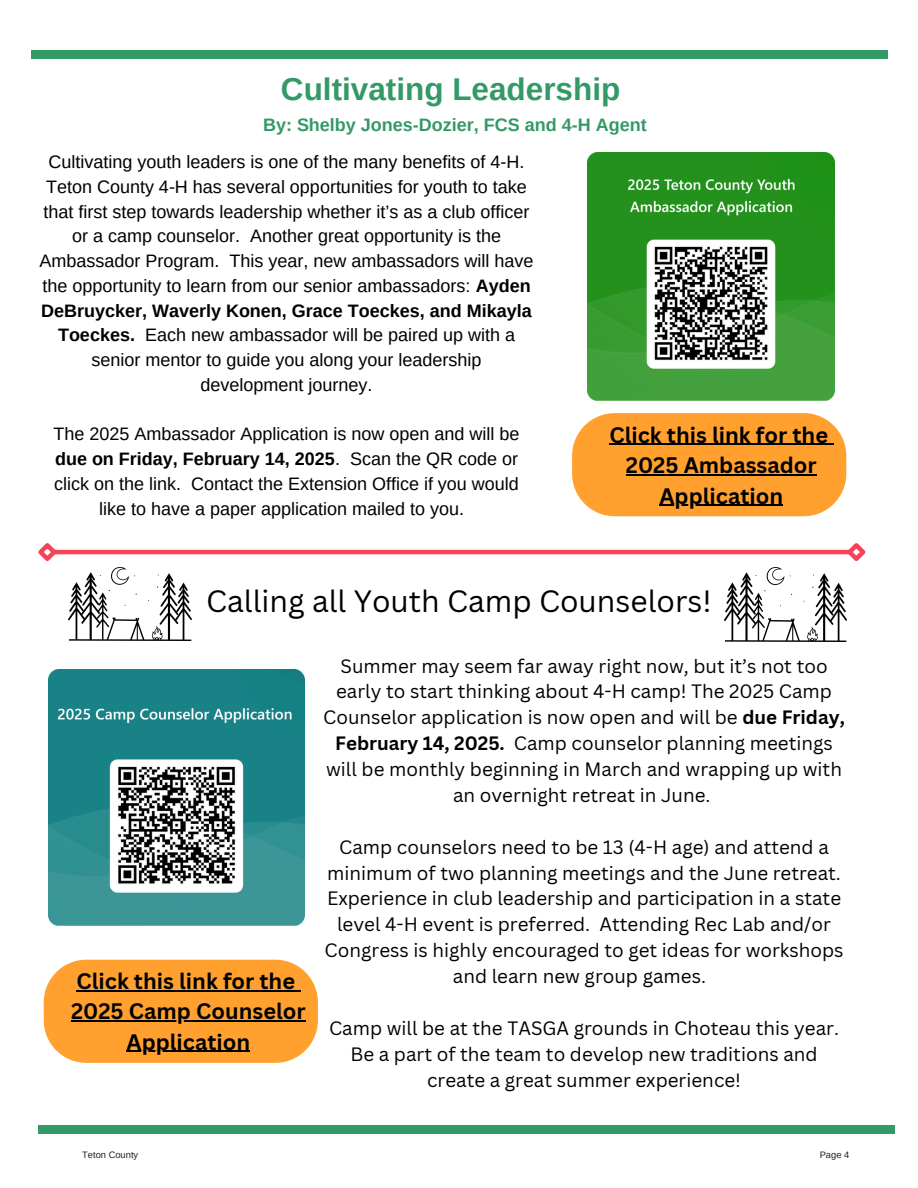
<style>
.page{position:relative;width:918px;height:1188px;background:#fff}
.page>*{position:absolute;margin:0;border:0;box-sizing:border-box;transform-origin:0 0}
.t1{font:700 31.5px "Arimo";color:#396}
.t2{font:30px "Canva Sans";color:#000}
.t3{font:700 21.9px/30.3px "Canva Sans";color:#000;text-align:center}
.t4{font:18.9px/25.8px "Canva Sans";color:#000;text-align:center}
.t5{font:18px/24.8px "Arimo";color:#000;text-align:center}
.t6{font:700 18px "Arimo";color:#396}
.t7{font:9.3px "Arimo";color:#222}
.s1{font-weight:700}
</style>
<div class="page">
<div style="left:38px;top:1125px;width:857px;height:8px;background:#396"></div>
<div style="left:31px;top:50px;width:856px;height:8px;background:#396"></div>
<img style="left:587px;top:153px;width:248px;height:247px">
<div style="left:572px;top:413px;width:274px;height:103px;background:#ffa02f;border-radius:43px"></div>
<hr style="left:53px;top:550px;width:798px;height:4px;background:#f54359">
<svg style="left:38px;top:543px;width:22px;height:18px"></svg>
<svg style="left:843px;top:543px;width:23px;height:18px"></svg>
<img style="left:48px;top:669px;width:257px;height:257px">
<div style="left:44px;top:960px;width:274px;height:103px;background:#ffa02f;border-radius:43px"></div>
<hr style="left:77px;top:990px;width:218px;height:1px;background:#000">
<hr style="left:71px;top:1021px;width:235px;height:1px;background:#000">
<hr style="left:127px;top:1051px;width:123px;height:1px;background:#000">
<img style="left:69px;top:567px;width:122px;height:73px">
<hr style="left:609px;top:444px;width:219px;height:1px;background:#000">
<hr style="left:626px;top:474px;width:191px;height:1px;background:#000">
<hr style="left:659px;top:505px;width:124px;height:1px;background:#000">
<img style="left:724px;top:568px;width:123px;height:73px">
<h2 class="t1" style="left:281px;top:71px;width:341px">Cultivating Leadership</h2>
<p class="t6" style="left:263px;top:115px;width:385px">By: Shelby Jones-Dozier, FCS and 4-H Agent</p>
<h5 class="t5" style="left:40px;top:149px;width:496px">Cultivating youth leaders is one of the many benefits of 4-H.<br>Teton County 4-H has several opportunities for youth to take that first step towards leadership whether it’s as a club officer or a camp counselor. Another great opportunity is the Ambassador Program. This year, new ambassadors will have the opportunity to learn from our senior ambassadors: <span class="s1">Ayden DeBruycker, Waverly Konen, Grace Toeckes, and Mikayla Toeckes.</span> Each new ambassador will be paired up with a senior mentor to guide you along your leadership development journey.</h5>
<h5 class="t5" style="left:54px;top:422px;width:467px">The 2025 Ambassador Application is now open and will be <span class="s1">due on Friday, February 14, 2025</span>. Scan the QR code or click on the link. Contact the Extension Office if you would like to have a paper application mailed to you.</h5>
<p class="t3" style="left:609px;top:419px;width:220px">Click this link for the<br>2025 Ambassador</p>
<h3 class="t3" style="left:659px;top:480px;width:125px">Application</h3>
<h5 class="t2" style="left:206px;top:580px;width:507px">Calling all Youth Camp Counselors!</h5>
<h5 class="t3" style="left:77px;top:965px;width:220px">Click this link for the</h5>
<p class="t3" style="left:71px;top:996px;width:236px">2025 Camp Counselor</p>
<h3 class="t3" style="left:127px;top:1026px;width:125px">Application</h3>
<h1 class="t4" style="left:323px;top:652px;width:523px">Summer may seem far away right now, but it’s not too early to start thinking about 4-H camp! The 2025 Camp Counselor application is now open and will be <span class="s1">due Friday, February 14, 2025.</span> Camp counselor planning meetings will be monthly beginning in March and wrapping up with an overnight retreat in June.</h1>
<h4 class="t4" style="left:325px;top:834px;width:520px">Camp counselors need to be 13 (4-H age) and attend a minimum of two planning meetings and the June retreat.<br>Experience in club leadership and participation in a state level 4-H event is preferred. Attending Rec Lab and/or Congress is highly encouraged to get ideas for workshops and learn new group games.</h4>
<h5 class="t4" style="left:329px;top:1015px;width:511px">Camp will be at the TASGA grounds in Choteau this year.<br>Be a part of the team to develop new traditions and create a great summer experience!</h5>
<p class="t7" style="left:82px;top:1150px;width:57px">Teton County</p>
<p class="t7" style="left:820px;top:1150px;width:31px">Page 4</p>
</div>
